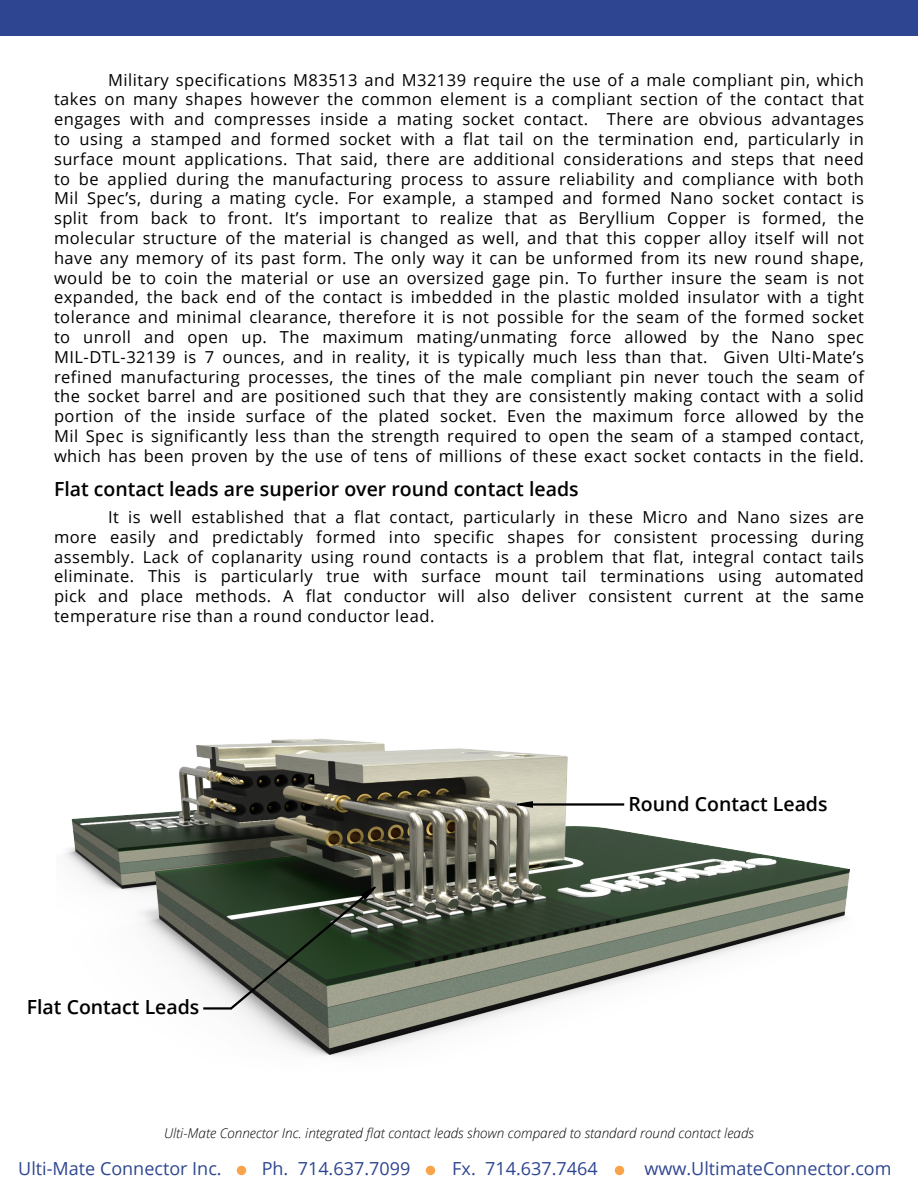
<style>
.page{position:relative;width:918px;height:1188px;background:#fff}
.page>*{position:absolute;margin:0;border:0;box-sizing:border-box;transform-origin:0 0}
.t1{font:600 19.5px "Open Sans";color:#000}
.t2{font:18px "Open Sans";color:#2e4691}
.t3{font:16.5px/19.8px "Open Sans";letter-spacing:.03em;color:#000;text-align:justify}
.t4{font:italic 300 13.5px "Open Sans";color:#000}
</style>
<div class="page">
<div style="left:0;top:0;width:918px;height:35px;background:#2e4691"></div>
<div style="left:237px;top:1166px;width:9px;height:9px;background:#f9a34a;border-radius:50%"></div>
<div style="left:426px;top:1166px;width:9px;height:9px;background:#f9a34a;border-radius:50%"></div>
<div style="left:615px;top:1166px;width:9px;height:9px;background:#f9a34a;border-radius:50%"></div>
<img style="left:65px;top:739px;width:785px;height:318px">
<hr style="left:525px;top:803px;width:99px;height:3px;background:#000">
<svg style="left:515px;top:800px;width:19px;height:9px"></svg>
<hr style="left:203px;top:1007px;width:29px;height:3px;background:#000">
<svg style="left:228px;top:885px;width:149px;height:127px;background:#4c5848"></svg>
<p class="t3" style="left:54px;top:69px;width:812px;text-indent:54px">Military specifications M83513 and M32139 require the use of a male compliant pin, which takes on many shapes however the common element is a compliant section of the contact that engages with and compresses inside a mating socket contact. There are obvious advantages to using a stamped and formed socket with a flat tail on the termination end, particularly in surface mount applications. That said, there are additional considerations and steps that need to be applied during the manufacturing process to assure reliability and compliance with both Mil Spec’s, during a mating cycle. For example, a stamped and formed Nano socket contact is split from back to front. It’s important to realize that as Beryllium Copper is formed, the molecular structure of the material is changed as well, and that this copper alloy itself will not have any memory of its past form. The only way it can be unformed from its new round shape, would be to coin the material or use an oversized gage pin. To further insure the seam is not expanded, the back end of the contact is imbedded in the plastic molded insulator with a tight tolerance and minimal clearance, therefore it is not possible for the seam of the formed socket to unroll and open up. The maximum mating/unmating force allowed by the Nano spec MIL-DTL-32139 is 7 ounces, and in reality, it is typically much less than that. Given Ulti-Mate’s refined manufacturing processes, the tines of the male compliant pin never touch the seam of the socket barrel and are positioned such that they are consistently making contact with a solid portion of the inside surface of the plated socket. Even the maximum force allowed by the Mil Spec is significantly less than the strength required to open the seam of a stamped contact, which has been proven by the use of tens of millions of these exact socket contacts in the field.</p>
<p class="t1" style="left:54px;top:475px;width:526px">Flat contact leads are superior over round contact leads</p>
<p class="t3" style="left:54px;top:507px;width:812px;text-indent:54px">It is well established that a flat contact, particularly in these Micro and Nano sizes are more easily and predictably formed into specific shapes for consistent processing during assembly. Lack of coplanarity using round contacts is a problem that flat, integral contact tails eliminate. This is particularly true with surface mount tail terminations using automated pick and place methods. A flat conductor will also deliver consistent current at the same temperature rise than a round conductor lead.</p>
<p class="t1" style="left:27px;top:993px;width:174px">Flat Contact Leads</p>
<p class="t1" style="left:629px;top:791px;width:201px">Round Contact Leads</p>
<p class="t4" style="left:164px;top:1124px;width:591px">Ulti-Mate Connector Inc. integrated flat contact leads shown compared to standard round contact leads</p>
<p class="t2" style="left:18px;top:1156px;width:205px">Ulti-Mate Connector Inc.</p>
<p class="t2" style="left:262px;top:1156px;width:150px">Ph. 714.637.7099</p>
<p class="t2" style="left:452px;top:1156px;width:147px">Fx. 714.637.7464</p>
<p class="t2" style="left:644px;top:1156px;width:249px">www.UltimateConnector.com</p>
</div>
